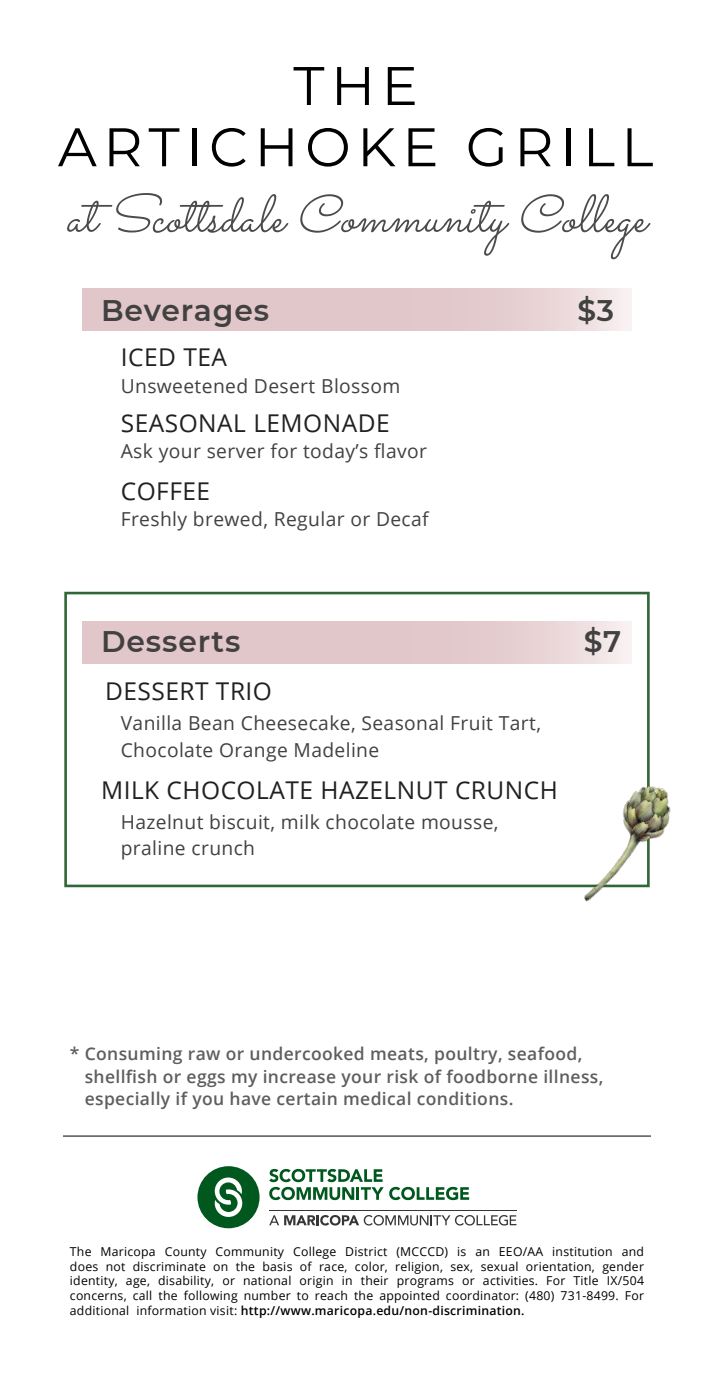
<style>
.page{position:relative;width:714px;height:1386px;background:#fff}
.page>*{position:absolute;margin:0;border:0;box-sizing:border-box;transform-origin:0 0}
.t1{font:54.25px/61.2px "Montserrat";letter-spacing:.12em;color:#000;text-align:center}
.t2{font:italic 52.5px "Sacramento";color:#4a4b4b}
.t3{font:600 29.75px "Montserrat";letter-spacing:.03em;color:#414141}
.t4{font:24.5px "Open Sans";letter-spacing:.02em;color:#212121}
.t5{font:19.25px/26.8px "Open Sans";letter-spacing:.02em;color:#414141}
.t6{font:600 17.5px/22.8px "Open Sans";letter-spacing:.02em;color:#5e5e5f}
.t7{font:12.25px/14.7px "Open Sans";letter-spacing:.02em;color:#000;text-align:justify}
.s1{font-weight:600}
</style>
<div class="page">
<div style="left:64px;top:592px;width:586px;height:295px;border:3px solid #316638"></div>
<svg style="left:82px;top:289px;width:550px;height:42px;background:#e4ccce"></svg>
<svg style="left:82px;top:621px;width:550px;height:42px;background:#e4ccce"></svg>
<img style="left:563px;top:773px;width:108px;height:129px">
<div style="left:197px;top:1166px;width:63px;height:62px;background:#00581e;border-radius:50%"></div>
<svg style="left:215px;top:1178px;width:27px;height:39px"></svg>
<hr style="left:269px;top:1210px;width:248px;height:1px;background:#363636">
<svg style="left:269px;top:1215px;width:247px;height:11px"></svg>
<svg style="left:269px;top:1169px;width:200px;height:31px"></svg>
<hr style="left:63px;top:1136px;width:588px;height:1px;background:#000">
<p class="t1" style="left:58px;top:53px;width:597px">THE<br>ARTICHOKE GRILL</p>
<p class="t2" style="left:66px;top:183px;width:602px">atScottsdaleCommunityCollege</p>
<p class="t3" style="left:101px;top:289px;width:170px">Beverages</p>
<p class="t3" style="left:577px;top:289px;width:38px">$3</p>
<p class="t4" style="left:121px;top:341px;width:108px">ICED TEA</p>
<p class="t5" style="left:121px;top:372px;width:281px">Unsweetened Desert Blossom</p>
<p class="t4" style="left:121px;top:406px;width:271px">SEASONAL LEMONADE</p>
<p class="t5" style="left:121px;top:437px;width:308px">Ask your server for today’s flavor</p>
<p class="t4" style="left:121px;top:474px;width:91px">COFFEE</p>
<p class="t5" style="left:121px;top:505px;width:310px">Freshly brewed, Regular or Decaf</p>
<p class="t3" style="left:101px;top:620px;width:141px">Desserts</p>
<p class="t3" style="left:584px;top:620px;width:39px">$7</p>
<p class="t4" style="left:105px;top:675px;width:169px">DESSERT TRIO</p>
<p class="t5" style="left:121px;top:709px;width:422px">Vanilla Bean Cheesecake, Seasonal Fruit Tart,<br>Chocolate Orange Madeline</p>
<p class="t4" style="left:101px;top:774px;width:458px">MILK CHOCOLATE HAZELNUT CRUNCH</p>
<p class="t5" style="left:121px;top:808px;width:379px;line-height:26.2px">Hazelnut biscuit, milk chocolate mousse, praline crunch</p>
<p class="t6" style="left:85px;top:1042px;width:520px;text-indent:-15px">* Consuming raw or undercooked meats, poultry, seafood, shellfish or eggs my increase your risk of foodborne illness, especially if you have certain medical conditions.</p>
<p class="t7" style="left:70px;top:1244px;width:576px">The Maricopa County Community College District (MCCCD) is an EEO/AA institution and does not discriminate on the basis of race, color, religion, sex, sexual orientation, gender identity, age, disability, or national origin in their programs or activities. For Title IX/504 concerns, call the following number to reach the appointed coordinator: (480) 731-8499. For additional information visit: <span class="s1">http://www.maricopa.edu/non-discrimination.</span></p>
</div>
